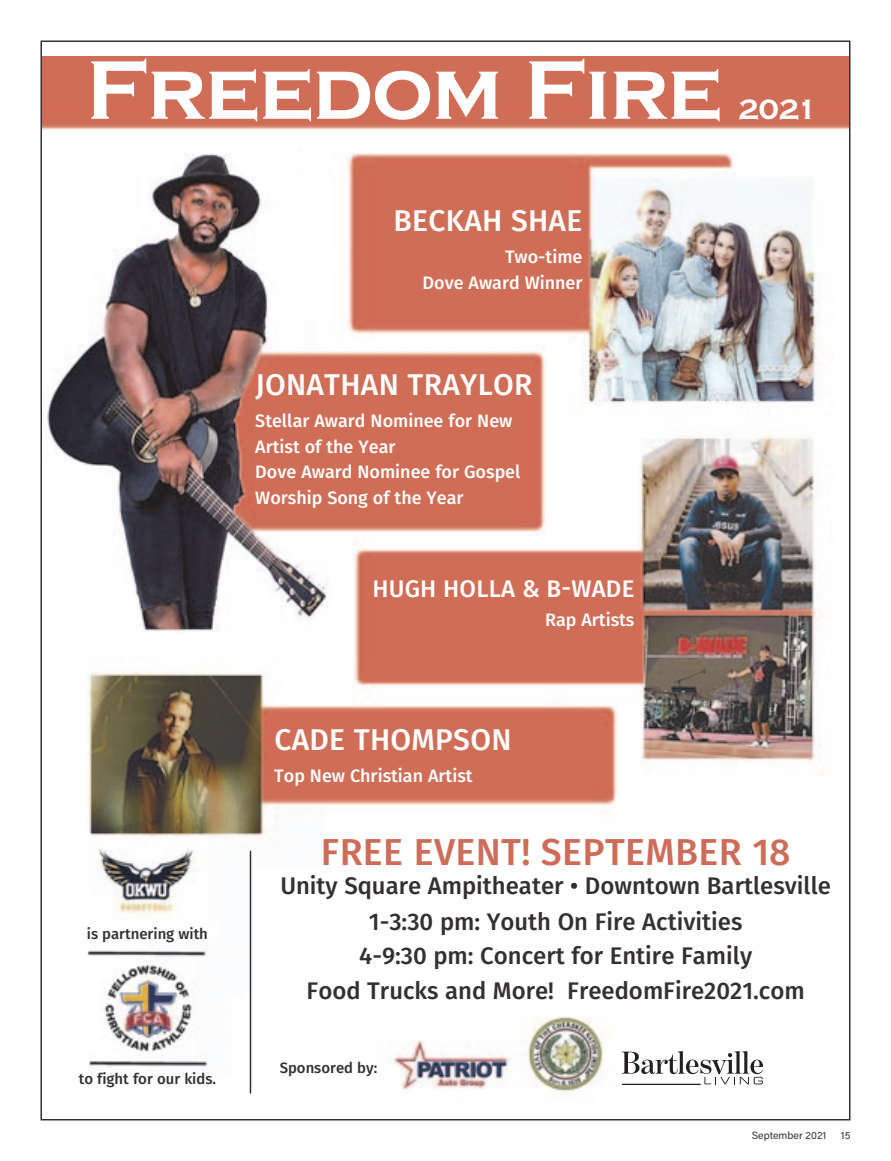
<style>
.page{position:relative;width:891px;height:1161px;background:#fff}
.page>*{position:absolute;margin:0;border:0;box-sizing:border-box;transform-origin:0 0}
.t1{font:700 84px "Copperplate Gothic";letter-spacing:-.015em;color:#fff}
.t2{font:500 37.5px "Fira Sans";letter-spacing:.01em;color:#cf6c59}
.t3{font:500 30px "Fira Sans";letter-spacing:.01em;color:#fff}
.t4{font:700 28.35px "Copperplate Gothic";color:#fff}
.t5{font:500 24px "Fira Sans";color:#343032}
.t6{font:500 24px "Fira Sans";letter-spacing:.01em;color:#fff}
.t7{font:500 18px/26px "Fira Sans";color:#fff}
.t8{font:500 15px "Fira Sans";color:#343032}
.t9{font:10.5px "Acumin Pro";color:#343032}
</style>
<div class="page">
<img style="left:43px;top:56px;width:804px;height:1038px">
<hr style="left:250px;top:851px;width:1px;height:243px;background:#343032">
<hr style="left:622px;top:1084px;width:79px;height:1px;background:#231f20">
<svg style="left:622px;top:1051px;width:141px;height:33px"></svg>
<p class="t1" style="left:86px;top:41px;width:638px">Freedom Fire</p>
<p class="t4" style="left:738px;top:92px;width:80px">2021</p>
<p class="t3" style="left:394px;top:208px;width:190px">BECKAH SHAE</p>
<p class="t7" style="left:505px;top:245px;width:79px">Two-time</p>
<p class="t7" style="left:422px;top:271px;width:161px">Dove Award Winner</p>
<p class="t3" style="left:255px;top:372px;width:279px">JONATHAN TRAYLOR</p>
<p class="t7" style="left:255px;top:409px;width:259px">Stellar Award Nominee for New<br>Artist of the Year</p>
<p class="t7" style="left:255px;top:461px;width:267px">Dove Award Nominee for Gospel<br>Worship Song of the Year</p>
<p class="t6" style="left:372px;top:579px;width:263px">HUGH HOLLA &amp; B-WADE</p>
<p class="t7" style="left:545px;top:608px;width:91px">Rap Artists</p>
<p class="t3" style="left:274px;top:727px;width:239px">CADE THOMPSON</p>
<p class="t7" style="left:274px;top:764px;width:200px">Top New Christian Artist</p>
<p class="t8" style="left:87px;top:928px;width:123px">is partnering with</p>
<p class="t8" style="left:79px;top:1073px;width:139px">to fight for our kids.</p>
<p class="t2" style="left:321px;top:836px;width:471px">FREE EVENT! SEPTEMBER 18</p>
<p class="t5" style="left:280px;top:876px;width:552px">Unity Square Ampitheater • Downtown Bartlesville</p>
<p class="t5" style="left:369px;top:912px;width:375px">1-3:30 pm: Youth On Fire Activities</p>
<p class="t5" style="left:359px;top:946px;width:394px">4-9:30 pm: Concert for Entire Family</p>
<p class="t5" style="left:307px;top:981px;width:500px">Food Trucks and More! FreedomFire2021.com</p>
<p class="t8" style="left:280px;top:1062px;width:99px">Sponsored by:</p>
<p class="t9" style="left:752px;top:1131px;width:76px">September 2021</p>
<p class="t9" style="left:841px;top:1131px;width:11px">15</p>
</div>
